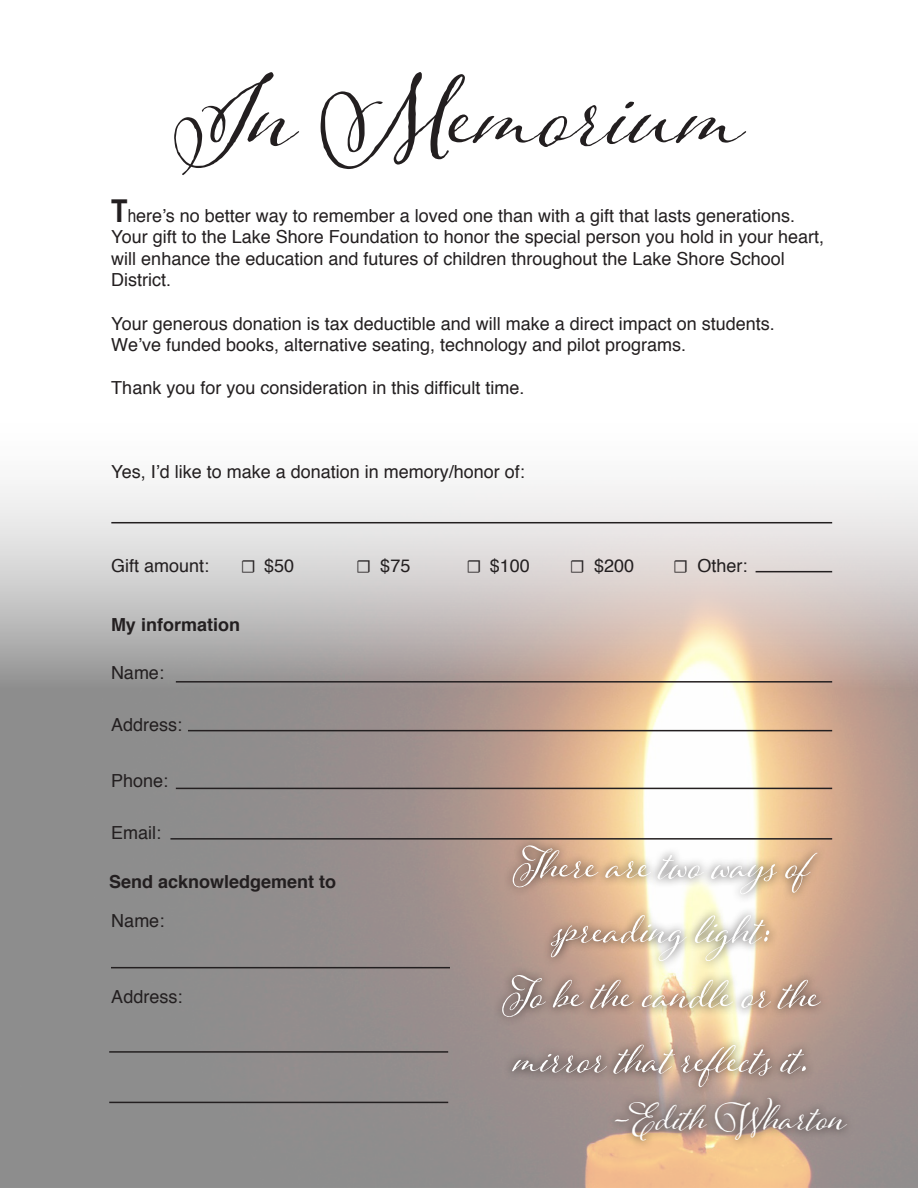
<style>
.page{position:relative;width:918px;height:1188px;background:#fff}
.page>*{position:absolute;margin:0;border:0;box-sizing:border-box;transform-origin:0 0}
.t1{font:129px "Adorn Pomander";color:#231f20}
.t2{font:54px/64.8px "Adorn Pomander";color:#fff;text-align:center}
.t3{font:48px "Adorn Pomander";color:#fff}
.t4{font:18px/21.6px "Helvetica";color:#231f20}
.t5{font:18px/21.6px "Helvetica";color:#231f20;scale:.85 1}
.t6{font:700 18px "Helvetica";color:#231f20}
.s1{font-weight:700;font-size:31.5px}
.s2{font-family:"Minion Pro"}
</style>
<div class="page">
<img style="left:0;top:484px;width:918px;height:704px">
<hr style="left:111px;top:522px;width:721px;height:1px;background:#231f20">
<hr style="left:176px;top:681px;width:656px;height:2px;background:#231f20">
<hr style="left:170px;top:838px;width:662px;height:2px;background:#231f20">
<hr style="left:176px;top:788px;width:656px;height:1px;background:#231f20">
<hr style="left:188px;top:730px;width:644px;height:1px;background:#231f20">
<hr style="left:756px;top:571px;width:76px;height:1px;background:#231f20">
<svg style="left:493px;top:837px;width:362px;height:313px"></svg>
<hr style="left:111px;top:967px;width:339px;height:1px;background:#231f20">
<hr style="left:109px;top:1102px;width:339px;height:1px;background:#231f20">
<hr style="left:109px;top:1051px;width:339px;height:2px;background:#231f20">
<p class="t1" style="left:174px;top:22px;width:572px">In Memorium</p>
<p class="t5" style="left:111px;top:205px;width:840px"><span class="s1">T</span>here’s no better way to remember a loved one than with a gift that lasts generations.<br>Your gift to the Lake Shore Foundation to honor the special person you hold in your heart, will enhance the education and futures of children throughout the Lake Shore School District.</p>
<p class="t4" style="left:111px;top:313px;width:665px">Your generous donation is tax deductible and will make a direct impact on students.<br>We’ve funded books, alternative seating, technology and pilot programs.</p>
<p class="t4" style="left:111px;top:378px;width:415px">Thank you for you consideration in this difficult time.</p>
<p class="t4" style="left:111px;top:461px;width:415px">Yes, I’d like to make a donation in memory/honor of:</p>
<p class="t4" style="left:111px;top:556px;width:100px">Gift amount:</p>
<p class="t4" style="left:241px;top:556px;width:55px"><span class="s2">☐</span> $50</p>
<p class="t4" style="left:356px;top:556px;width:56px"><span class="s2">☐</span> $75</p>
<p class="t4" style="left:466px;top:556px;width:65px"><span class="s2">☐</span> $100</p>
<p class="t4" style="left:570px;top:556px;width:66px"><span class="s2">☐</span> $200</p>
<p class="t4" style="left:673px;top:556px;width:76px"><span class="s2">☐</span> Other:</p>
<p class="t6" style="left:111px;top:610px;width:131px">My information</p>
<p class="t4" style="left:111px;top:662px;width:55px">Name:</p>
<p class="t4" style="left:111px;top:714px;width:73px">Address:</p>
<p class="t4" style="left:111px;top:770px;width:59px">Phone:</p>
<p class="t4" style="left:111px;top:822px;width:52px">Email:</p>
<p class="t6" style="left:109px;top:867px;width:229px">Send acknowledgement to</p>
<p class="t4" style="left:111px;top:911px;width:55px">Name:</p>
<p class="t4" style="left:111px;top:986px;width:73px">Address:</p>
<p class="t2" style="left:513px;top:825px;width:298px">There are two ways of spreading light:</p>
<p class="t2" style="left:503px;top:955px;width:319px;text-align:left">To be the candle or the mirror that reflects it.</p>
<p class="t3" style="left:615px;top:1084px;width:234px">-Edith Wharton</p>
</div>
